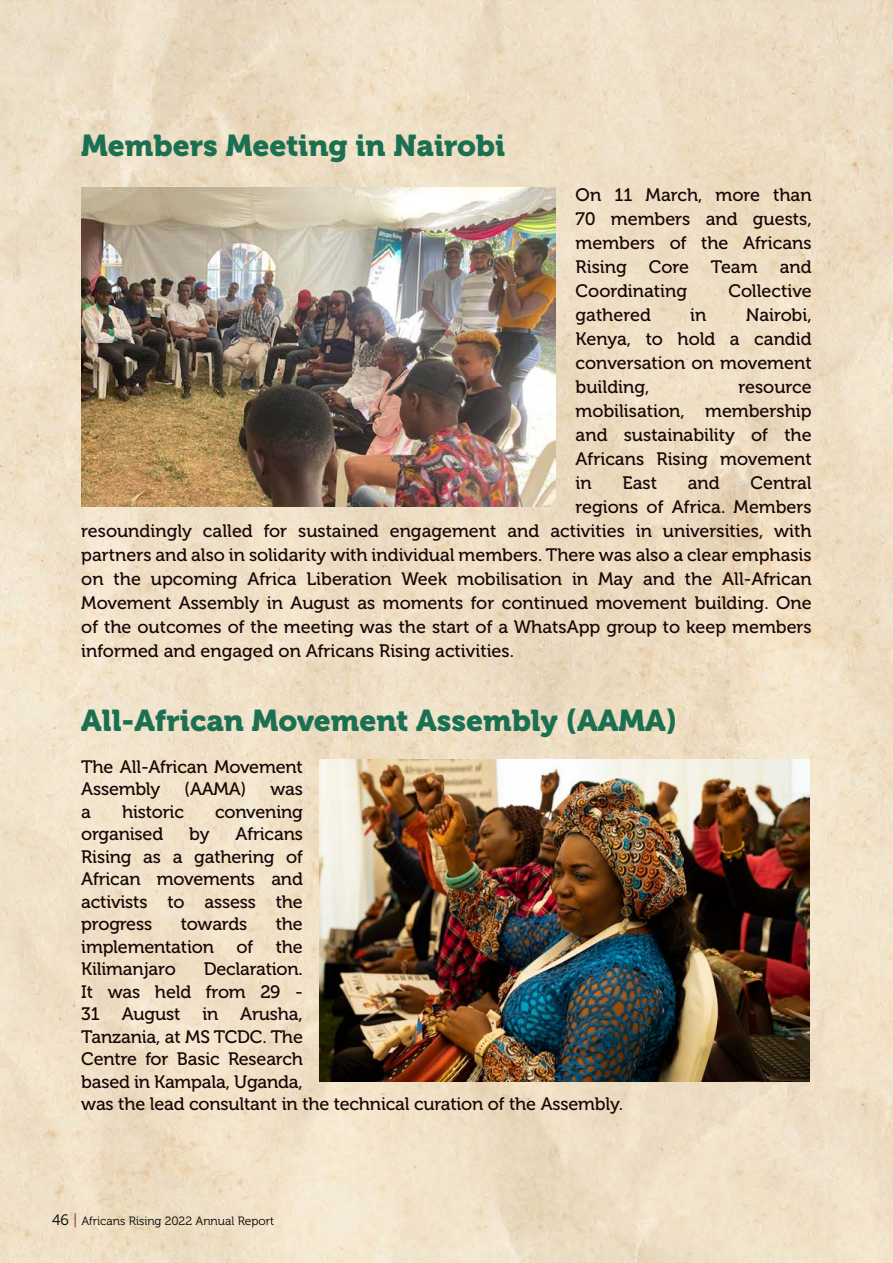
<style>
.page{position:relative;width:893px;height:1263px;background:#fff}
.page>*{position:absolute;margin:0;border:0;box-sizing:border-box;transform-origin:0 0}
.t1{font:30px "Museo 900";color:#1c7052}
.t2{font:18px/24px "Museo 500";color:#170505;text-align:justify}
.t3{font:12px "Museo 300";color:#000}
.s1{font-size:15px}
.s2{font-size:15px;color:#822e29}
</style>
<div class="page">
<img style="left:0;top:0;width:893px;height:1263px">
<div style="left:0;top:0;width:60px;height:77px;background:#ebdec7"></div>
<div style="left:60px;top:0;width:59px;height:55px;background:#eadcc4"></div>
<div style="left:0;top:1123px;width:60px;height:140px;background:#efe0c6"></div>
<div style="left:60px;top:1123px;width:59px;height:54px;background:linear-gradient(to right,#f4e7ce,#ead9be)"></div>
<div style="left:0;top:517px;width:85px;height:85px;background:#f1e3cc"></div>
<div style="left:808px;top:517px;width:85px;height:85px;background:#eedec3"></div>
<hr style="left:892px;top:517px;width:1px;height:85px;background:#009fe3">
<div style="left:404px;top:1157px;width:85px;height:106px;background:#f1e4ca"></div>
<img style="left:81px;top:187px;width:475px;height:319px">
<img style="left:320px;top:759px;width:490px;height:322px">
<h1 class="t1" style="left:81px;top:128px;width:425px">Members Meeting in Nairobi</h1>
<p class="t2" style="left:576px;top:183px;width:238px">On 11 March, more than 70 members and guests, members of the Africans Rising Core Team and Coordinating</p>
<p class="t2" style="left:728px;top:279px;width:85px">Collective</p>
<p class="t2" style="left:576px;top:303px;width:238px;text-indent:170px">Nairobi, Kenya, to hold a candid conversation on movement building,</p>
<p class="t2" style="left:576px;top:303px;width:77px">gathered</p>
<p class="t2" style="left:690px;top:303px;width:18px">in</p>
<p class="t2" style="left:576px;top:375px;width:238px;text-indent:163px">resource mobilisation, membership and sustainability of the Africans Rising movement in</p>
<p class="t2" style="left:622px;top:471px;width:36px">East</p>
<p class="t2" style="left:688px;top:471px;width:33px">and</p>
<p class="t2" style="left:750px;top:471px;width:63px">Central</p>
<p class="t2" style="left:576px;top:495px;width:238px">regions of Africa. Members</p>
<p class="t2" style="left:81px;top:519px;width:732px">resoundingly called for sustained engagement and activities in universities, with</p>
<p class="t2" style="left:81px;top:543px;width:732px">partners and also in solidarity with individual members. There was also a clear emphasis</p>
<p class="t2" style="left:81px;top:567px;width:732px">on the upcoming Africa Liberation Week mobilisation in May and the All-African</p>
<p class="t2" style="left:81px;top:591px;width:732px">Movement Assembly in August as moments for continued movement building. One</p>
<p class="t2" style="left:81px;top:615px;width:732px">of the outcomes of the meeting was the start of a WhatsApp group to keep members</p>
<p class="t2" style="left:81px;top:639px;width:434px">informed and engaged on Africans Rising activities.</p>
<h1 class="t1" style="left:81px;top:703px;width:597px">All-African Movement Assembly (AAMA)</h1>
<p class="t2" style="left:81px;top:756px;width:223px;line-height:22.5px">The All-African Movement<br>Assembly</p>
<p class="t2" style="left:184px;top:777px;width:64px">(AAMA)</p>
<p class="t2" style="left:270px;top:777px;width:34px">was</p>
<p class="t2" style="left:81px;top:800px;width:11px">a</p>
<p class="t2" style="left:122px;top:800px;width:63px">historic</p>
<p class="t2" style="left:215px;top:800px;width:89px">convening</p>
<p class="t2" style="left:81px;top:822px;width:83px">organised</p>
<p class="t2" style="left:189px;top:822px;width:22px">by</p>
<p class="t2" style="left:81px;top:823px;width:223px;line-height:22.5px;text-indent:154px">Africans Rising as a gathering of African movements and activists to assess the progress</p>
<p class="t2" style="left:181px;top:912px;width:68px">towards</p>
<p class="t2" style="left:276px;top:912px;width:28px">the</p>
<p class="t2" style="left:81px;top:935px;width:134px">implementation</p>
<p class="t2" style="left:237px;top:935px;width:18px">of</p>
<p class="t2" style="left:276px;top:935px;width:28px">the</p>
<p class="t2" style="left:81px;top:957px;width:96px">Kilimanjaro</p>
<p class="t2" style="left:81px;top:958px;width:543px;line-height:22.5px;text-align:left;text-indent:122px">Declaration.<br>It was held from 29 -<br>31 August in Arusha,<br>Tanzania, at MS TCDC. The<br>Centre for Basic Research<br>based in Kampala, Uganda,<br>was the lead consultant in the technical curation of the Assembly.</p>
<p class="t3" style="left:52px;top:1214px;width:224px"><span class="s1">46</span> <span class="s2">|</span> Africans Rising 2022 Annual Report</p>
</div>
